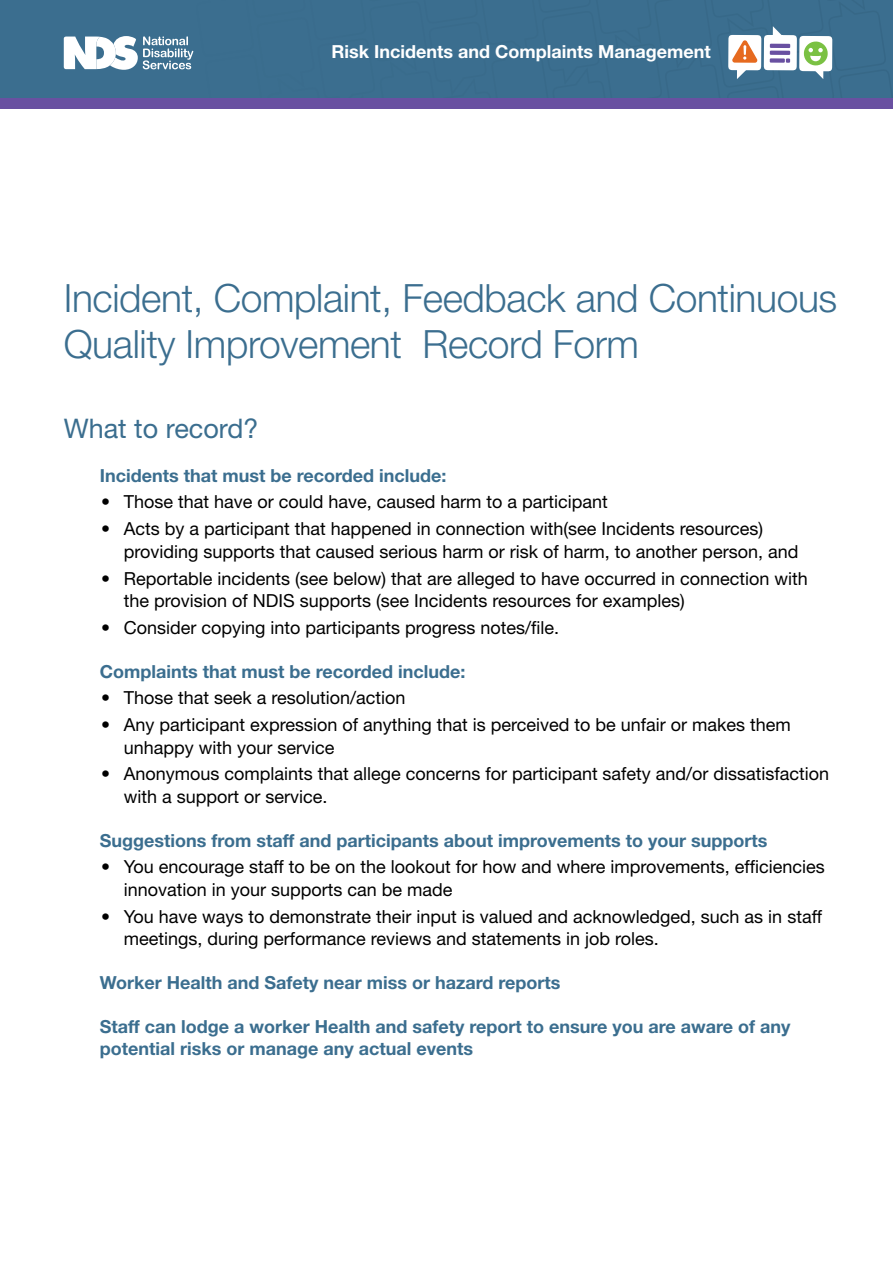
<style>
.page{position:relative;width:893px;height:1263px;background:#fff}
.page>*{position:absolute;margin:0;border:0;box-sizing:border-box;transform-origin:0 0}
.Main_Heading_1{font:300 39px/46.8px "Helvetica Neue";letter-spacing:-.01em;color:#3b6e8f}
.Sub_heading_2{font:27px "Helvetica Neue";color:#3b6e8f}
.dot_points{font:18px/22.5px "Helvetica Neue";color:#000}
.Sub_heading_3{font:700 18px/22.5px "Helvetica Neue";color:#3b6e8f}
.t1{font:700 18px "Helvetica Neue";color:#fff}
</style>
<div class="page">
<div style="left:0;top:96px;width:893px;height:12px;background:#6950a1"></div>
<div style="left:0;top:0;width:893px;height:98px;background:#3b6e8f"></div>
<svg style="left:64px;top:36px;width:129px;height:34px"></svg>
<div style="left:799px;top:36px;width:33px;height:35px;background:#fff;border-radius:4px"></div>
<div style="left:728px;top:35px;width:33px;height:35px;background:#fff;border-radius:4px"></div>
<svg style="left:803px;top:41px;width:26px;height:38px"></svg>
<svg style="left:764px;top:26px;width:33px;height:44px"></svg>
<svg style="left:732px;top:40px;width:26px;height:39px"></svg>
<p class="t1" style="left:332px;top:41px;width:381px">Risk Incidents and Complaints Management</p>
<p class="Main_Heading_1" style="left:64px;top:274px;width:775px">Incident, Complaint, Feedback and Continuous<br>Quality Improvement Record Form</p>
<p class="Sub_heading_2" style="left:64px;top:412px;width:196px">What to record?</p>
<p class="Sub_heading_3" style="left:100px;top:464px;width:348px">Incidents that must be recorded include:</p>
<p class="dot_points" style="left:101px;top:491px;width:508px">• Those that have or could have, caused harm to a participant</p>
<p class="dot_points" style="left:124px;top:517px;width:676px;text-indent:-22px">• Acts by a participant that happened in connection with(see Incidents resources) providing supports that caused serious harm or risk of harm, to another person, and</p>
<p class="dot_points" style="left:124px;top:567px;width:686px;text-indent:-22px">• Reportable incidents (see below) that are alleged to have occurred in connection with the provision of NDIS supports (see Incidents resources for examples)</p>
<p class="dot_points" style="left:101px;top:616px;width:459px">• Consider copying into participants progress notes/file.</p>
<p class="Sub_heading_3" style="left:100px;top:659px;width:367px">Complaints that must be recorded include:</p>
<p class="dot_points" style="left:101px;top:686px;width:306px">• Those that seek a resolution/action</p>
<p class="dot_points" style="left:124px;top:713px;width:669px;text-indent:-22px">• Any participant expression of anything that is perceived to be unfair or makes them unhappy with your service</p>
<p class="dot_points" style="left:124px;top:762px;width:707px;text-indent:-22px">• Anonymous complaints that allege concerns for participant safety and/or dissatisfaction with a support or service.</p>
<p class="Sub_heading_3" style="left:100px;top:828px;width:669px">Suggestions from staff and participants about improvements to your supports</p>
<p class="dot_points" style="left:124px;top:855px;width:703px;text-indent:-22px">• You encourage staff to be on the lookout for how and where improvements, efficiencies innovation in your supports can be made</p>
<p class="dot_points" style="left:124px;top:905px;width:700px;text-indent:-22px">• You have ways to demonstrate their input is valued and acknowledged, such as in staff meetings, during performance reviews and statements in job roles.</p>
<p class="Sub_heading_3" style="left:100px;top:971px;width:462px">Worker Health and Safety near miss or hazard reports</p>
<p class="Sub_heading_3" style="left:100px;top:1014px;width:692px">Staff can lodge a worker Health and safety report to ensure you are aware of any potential risks or manage any actual events</p>
</div>
